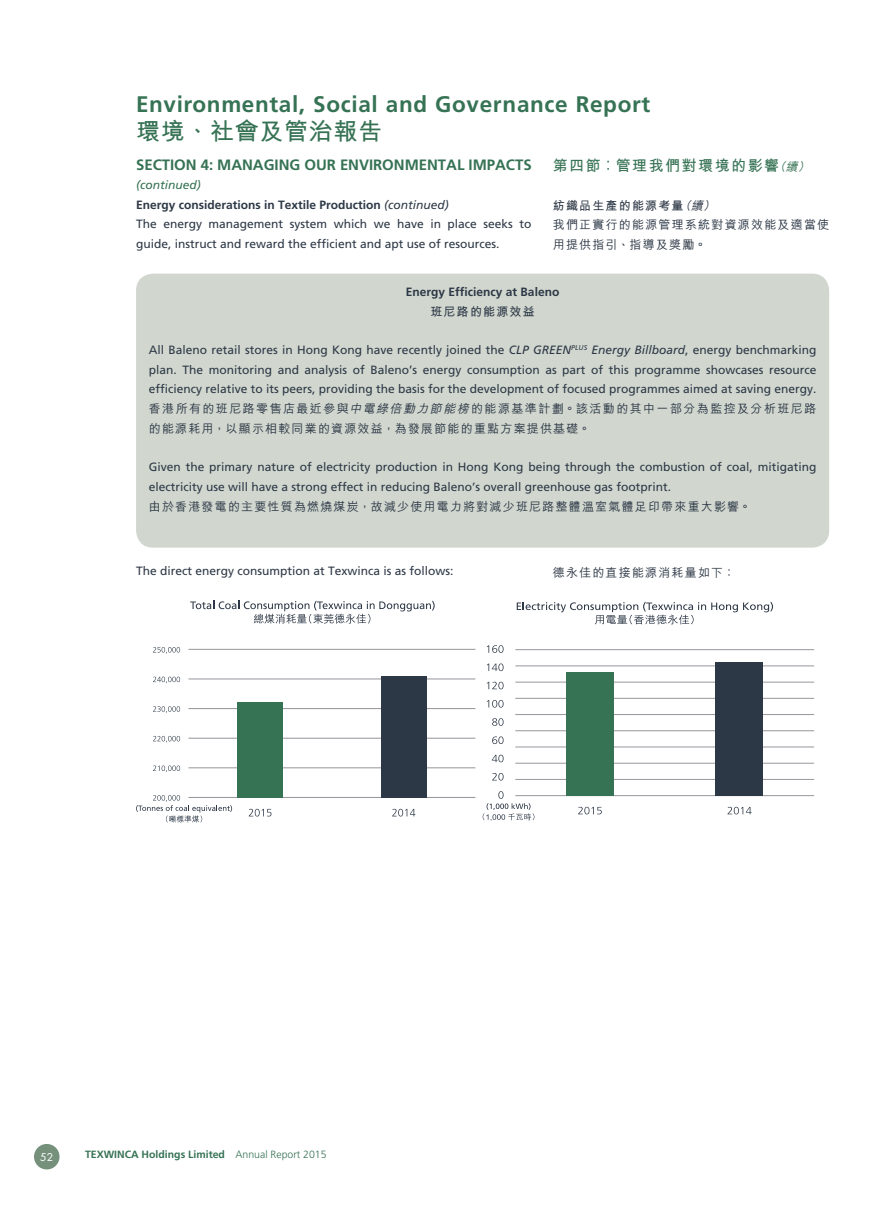
<style>
.page{position:relative;width:893px;height:1212px;background:#fff}
.page>*{position:absolute;margin:0;border:0;box-sizing:border-box;transform-origin:0 0}
.t1{font:700 24px "M Hei HK";letter-spacing:.03em;color:#367254}
.t2{font:700 22.5px "Frutiger LT Std";letter-spacing:.03em;color:#367254}
.t3{font:700 15px "Frutiger LT Std";letter-spacing:-.005em;color:#367254}
.t4{font:700 15px "M Hei HK";letter-spacing:.1em;color:#367254}
.t5{font:12px/19.5px "Frutiger LT Std";color:#2d3846}
.t6{font:500 12px/19.5px "M Hei HK";letter-spacing:.1em;color:#2d3846}
.t7{font:500 12px/19.5px "M Hei HK";letter-spacing:.12em;color:#2d3846}
.t8{font:700 12px "Frutiger LT Std";color:#2d3846}
.t9{font:700 12px "M Hei HK";letter-spacing:.1em;color:#2d3846}
.t10{font:700 10.5px "Frutiger LT Std";color:#367254}
.t11{font:10.5px "Futura Std";color:#fff}
.s1{font-weight:500;font-style:italic;font-size:12px}
.s2{font-weight:700}
.s3{font-style:italic}
.s4{font-style:italic;color:#367254}
.s5{font-weight:300}
</style>
<div class="page">
<div style="left:34px;top:1144px;width:26px;height:25px;background:#75907b;border-radius:50%"></div>
<div style="left:136px;top:274px;width:693px;height:274px;background:#d1d7cf;border-radius:17px"></div>
<hr style="left:188px;top:797px;width:287px;height:1px;background:#96939a">
<svg style="left:249px;top:809px;width:22px;height:7px"></svg>
<svg style="left:392px;top:809px;width:23px;height:7px"></svg>
<svg style="left:153px;top:765px;width:27px;height:7px"></svg>
<svg style="left:153px;top:736px;width:27px;height:6px"></svg>
<svg style="left:153px;top:706px;width:27px;height:7px"></svg>
<svg style="left:153px;top:677px;width:27px;height:6px"></svg>
<svg style="left:153px;top:647px;width:27px;height:6px"></svg>
<hr style="left:188px;top:767px;width:287px;height:1px;background:#96939a">
<hr style="left:188px;top:738px;width:287px;height:1px;background:#96939a">
<hr style="left:188px;top:708px;width:287px;height:1px;background:#96939a">
<hr style="left:188px;top:678px;width:287px;height:1px;background:#96939a">
<hr style="left:188px;top:649px;width:287px;height:1px;background:#96939a">
<div style="left:381px;top:675px;width:46px;height:122px;background:#2d3846"></div>
<div style="left:237px;top:701px;width:46px;height:96px;background:#367254"></div>
<svg style="left:190px;top:601px;width:245px;height:23px"></svg>
<svg style="left:136px;top:795px;width:96px;height:27px"></svg>
<hr style="left:515px;top:795px;width:299px;height:1px;background:#96939a">
<svg style="left:578px;top:807px;width:24px;height:7px"></svg>
<svg style="left:727px;top:807px;width:25px;height:7px"></svg>
<svg style="left:492px;top:773px;width:12px;height:7px"></svg>
<svg style="left:492px;top:755px;width:12px;height:7px"></svg>
<svg style="left:492px;top:736px;width:12px;height:8px"></svg>
<svg style="left:492px;top:718px;width:12px;height:8px"></svg>
<svg style="left:487px;top:700px;width:17px;height:7px"></svg>
<svg style="left:487px;top:682px;width:17px;height:7px"></svg>
<svg style="left:487px;top:663px;width:17px;height:8px"></svg>
<svg style="left:487px;top:645px;width:17px;height:8px"></svg>
<hr style="left:515px;top:779px;width:299px;height:1px;background:#96939a">
<hr style="left:515px;top:763px;width:299px;height:1px;background:#96939a">
<hr style="left:515px;top:746px;width:299px;height:1px;background:#96939a">
<hr style="left:515px;top:730px;width:299px;height:1px;background:#96939a">
<hr style="left:515px;top:714px;width:299px;height:1px;background:#96939a">
<hr style="left:515px;top:698px;width:299px;height:1px;background:#96939a">
<hr style="left:515px;top:682px;width:299px;height:1px;background:#96939a">
<hr style="left:515px;top:665px;width:299px;height:1px;background:#96939a">
<hr style="left:515px;top:649px;width:299px;height:1px;background:#96939a">
<div style="left:715px;top:662px;width:48px;height:134px;background:#2d3846"></div>
<div style="left:566px;top:672px;width:48px;height:124px;background:#367254"></div>
<svg style="left:517px;top:602px;width:256px;height:22px"></svg>
<svg style="left:483px;top:791px;width:51px;height:30px"></svg>
<h2 class="t2" style="left:136px;top:91px;width:516px">Environmental, Social and Governance Report</h2>
<h1 class="t1" style="left:136px;top:114px;width:248px">環境、社會及管治報告</h1>
<p class="t4" style="left:553px;top:154px;width:262px">第四節︰管理我們對環境的影響<span class="s1">（續）</span></p>
<p class="t6" style="left:553px;top:195px;width:278px"><span class="s2">紡織品生產的能源考量</span><span class="s3">（續）<br></span>我們正實行的能源管理系統對資源效能及適當使用提供指引、指導及獎勵。</p>
<p class="t3" style="left:136px;top:156px;width:397px">SECTION 4: MANAGING OUR ENVIRONMENTAL IMPACTS</p>
<p class="t5" style="left:136px;top:175px;width:397px"><span class="s4">(continued)<br></span><span class="s2">Energy considerations in Textile Production</span> <span class="s3">(continued)<br></span>The energy management system which we have in place seeks to guide, instruct and reward the efficient and apt use of resources.</p>
<p class="t8" style="left:406px;top:284px;width:155px">Energy Efficiency at Baleno</p>
<p class="t9" style="left:430px;top:302px;width:106px">班尼路的能源效益</p>
<p class="t5" style="left:149px;top:340px;width:669px;text-align:justify">All Baleno retail stores in Hong Kong have recently joined the <span class="s3">CLP GREEN</span><sup>PLUS</sup> <span class="s3">Energy Billboard</span>, energy benchmarking plan. The monitoring and analysis of Baleno’s energy consumption as part of this programme showcases resource efficiency relative to its peers, providing the basis for the development of focused programmes aimed at saving energy.</p>
<p class="t7" style="left:149px;top:398px;width:669px">香港所有的班尼路零售店最近參與<span class="s3">中電綠倍動力節能榜</span>的能源基準計劃。該活動的其中一部分為監控及分析班尼路的能源耗用，以顯示相較同業的資源效益，為發展節能的重點方案提供基礎。</p>
<p class="t5" style="left:149px;top:457px;width:669px">Given the primary nature of electricity production in Hong Kong being through the combustion of coal, mitigating electricity use will have a strong effect in reducing Baleno’s overall greenhouse gas footprint.</p>
<p class="t6" style="left:149px;top:495px;width:604px">由於香港發電的主要性質為燃燒煤炭，故減少使用電力將對減少班尼路整體溫室氣體足印帶來重大影響。</p>
<p class="t5" style="left:136px;top:561px;width:319px">The direct energy consumption at Texwinca is as follows:</p>
<p class="t6" style="left:553px;top:561px;width:184px">德永佳的直接能源消耗量如下：</p>
<p class="t11" style="left:40px;top:1150px;width:14px">52</p>
<p class="t10" style="left:85px;top:1148px;width:243px">TEXWINCA Holdings Limited <span class="s5">Annual Report 2015</span></p>
</div>
